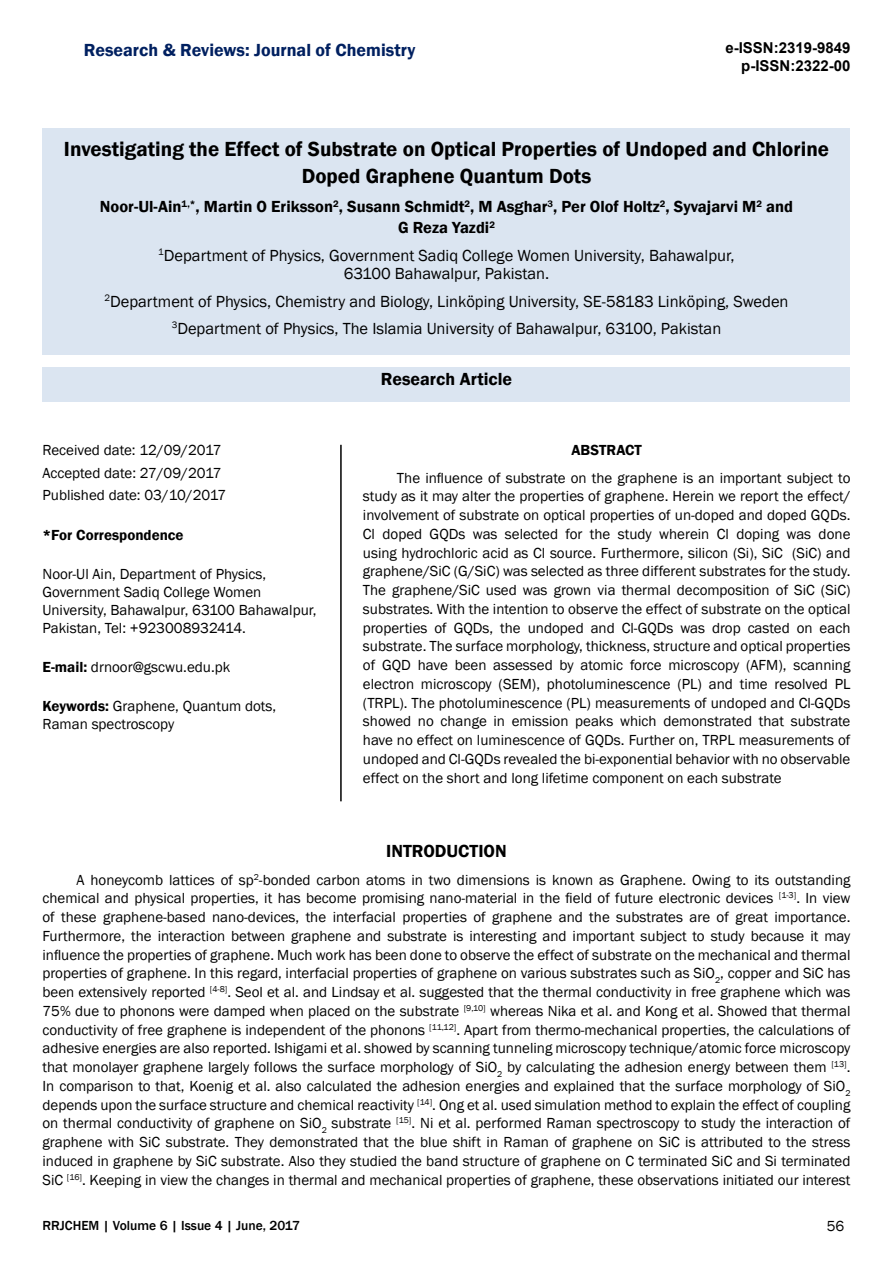
<style>
.page{position:relative;width:893px;height:1263px;background:#fff}
.page>*{position:absolute;margin:0;border:0;box-sizing:border-box;transform-origin:0 0}
.t1{font:600 21px/27px "Franklin Gothic";color:#000;text-align:center}
.t2{font:600 18px "Franklin Gothic";color:#002060}
.t3{font:600 18px "Franklin Gothic";color:#000}
.t4{font:16.5px/18.8px "Franklin Gothic";color:#000;text-align:center}
.t5{font:600 16.5px/21px "Franklin Gothic";color:#000;text-align:center}
.t6{font:15px/18.8px "Franklin Gothic";color:#000}
.t7{font:700 15px/18px "Arial";color:#000;text-align:right}
.t8{font:600 15px "Franklin Gothic";color:#000}
.t9{font:500 13.5px "Franklin Gothic";color:#000}
.s1{font-weight:600}
</style>
<div class="page">
<div style="left:43px;top:128px;width:807px;height:227px;background:#dbe5f1"></div>
<div style="left:43px;top:368px;width:807px;height:34px;background:#dbe5f1"></div>
<hr style="left:340px;top:445px;width:2px;height:356px;background:#000">
<p class="t2" style="left:84px;top:38px;width:333px">Research &amp; Reviews: Journal of Chemistry</p>
<p class="t7" style="left:725px;top:40px;width:127px">e-ISSN:2319-9849 p-ISSN:2322-00</p>
<h1 class="t1" style="left:64px;top:135px;width:767px">Investigating the Effect of Substrate on Optical Properties of Undoped and Chlorine<br>Doped Graphene Quantum Dots</h1>
<p class="t5" style="left:100px;top:196px;width:695px">Noor-Ul-Ain<sup>1,*</sup>, Martin O Eriksson<sup>2</sup>, Susann Schmidt<sup>2</sup>, M Asghar<sup>3</sup>, Per Olof Holtz<sup>2</sup>, Syvajarvi M<sup>2</sup> and<br>G Reza Yazdi<sup>2</sup></p>
<p class="t4" style="left:158px;top:246px;width:578px"><sup>1</sup>Department of Physics, Government Sadiq College Women University, Bahawalpur,<br>63100 Bahawalpur, Pakistan.</p>
<p class="t4" style="left:104px;top:288px;width:686px;line-height:27.3px"><sup>2</sup>Department of Physics, Chemistry and Biology, Linköping University, SE-58183 Linköping, Sweden<br><sup>3</sup>Department of Physics, The Islamia University of Bahawalpur, 63100, Pakistan</p>
<p class="t3" style="left:381px;top:367px;width:133px">Research Article</p>
<p class="t6" style="left:43px;top:439px;width:185px;line-height:22.5px">Received date: 12/09/2017<br>Accepted date: 27/09/2017<br>Published date: 03/10/2017</p>
<p class="t8" style="left:43px;top:525px;width:143px">*For Correspondence</p>
<p class="t6" style="left:43px;top:565px;width:276px;line-height:18px">Noor-Ul Ain, Department of Physics, Government Sadiq College Women University, Bahawalpur, 63100 Bahawalpur, Pakistan, Tel: +923008932414.</p>
<p class="t6" style="left:43px;top:658px;width:189px"><span class="s1">E-mail:</span> drnoor@gscwu.edu.pk</p>
<p class="t6" style="left:43px;top:698px;width:235px;line-height:18px"><span class="s1">Keywords:</span> Graphene, Quantum dots,<br>Raman spectroscopy</p>
<p class="t8" style="left:571px;top:441px;width:72px">ABSTRACT</p>
<p class="t6" style="left:363px;top:468px;width:489px;text-align:justify;text-indent:34px">The influence of substrate on the graphene is an important subject to study as it may alter the properties of graphene. Herein we report the effect/ involvement of substrate on optical properties of un-doped and doped GQDs.<br>Cl doped GQDs was selected for the study wherein Cl doping was done using hydrochloric acid as Cl source. Furthermore, silicon (Si), SiC (SiC) and graphene/SiC (G/SiC) was selected as three different substrates for the study.<br>The graphene/SiC used was grown via thermal decomposition of SiC (SiC) substrates. With the intention to observe the effect of substrate on the optical properties of GQDs, the undoped and Cl-GQDs was drop casted on each substrate. The surface morphology, thickness, structure and optical properties of GQD have been assessed by atomic force microscopy (AFM), scanning electron microscopy (SEM), photoluminescence (PL) and time resolved PL (TRPL). The photoluminescence (PL) measurements of undoped and Cl-GQDs showed no change in emission peaks which demonstrated that substrate have no effect on luminescence of GQDs. Further on, TRPL measurements of undoped and Cl-GQDs revealed the bi-exponential behavior with no observable effect on the short and long lifetime component on each substrate</p>
<p class="t3" style="left:386px;top:840px;width:122px">INTRODUCTION</p>
<p class="t6" style="left:43px;top:870px;width:809px;text-align:justify;text-indent:34px">A honeycomb lattices of sp<sup>2</sup>-bonded carbon atoms in two dimensions is known as Graphene. Owing to its outstanding chemical and physical properties, it has become promising nano-material in the field of future electronic devices <sup>[1-3]</sup>. In view of these graphene-based nano-devices, the interfacial properties of graphene and the substrates are of great importance.<br>Furthermore, the interaction between graphene and substrate is interesting and important subject to study because it may influence the properties of graphene. Much work has been done to observe the effect of substrate on the mechanical and thermal properties of graphene. In this regard, interfacial properties of graphene on various substrates such as SiO<sub>2</sub>, copper and SiC has been extensively reported <sup>[4-8]</sup>. Seol et al. and Lindsay et al. suggested that the thermal conductivity in free graphene which was 75% due to phonons were damped when placed on the substrate <sup>[9,10]</sup> whereas Nika et al. and Kong et al. Showed that thermal conductivity of free graphene is independent of the phonons <sup>[11,12]</sup>. Apart from thermo-mechanical properties, the calculations of adhesive energies are also reported. Ishigami et al. showed by scanning tunneling microscopy technique/atomic force microscopy that monolayer graphene largely follows the surface morphology of SiO<sub>2</sub> by calculating the adhesion energy between them <sup>[13]</sup>.<br>In comparison to that, Koenig et al. also calculated the adhesion energies and explained that the surface morphology of SiO<sub>2 </sub>depends upon the surface structure and chemical reactivity <sup>[14]</sup>. Ong et al. used simulation method to explain the effect of coupling on thermal conductivity of graphene on SiO<sub>2</sub> substrate <sup>[15]</sup>. Ni et al. performed Raman spectroscopy to study the interaction of graphene with SiC substrate. They demonstrated that the blue shift in Raman of graphene on SiC is attributed to the stress induced in graphene by SiC substrate. Also they studied the band structure of graphene on C terminated SiC and Si terminated SiC <sup>[16]</sup>. Keeping in view the changes in thermal and mechanical properties of graphene, these observations initiated our interest</p>
<p class="t9" style="left:43px;top:1217px;width:259px">RRJCHEM | Volume 6 | Issue 4 | June, 2017</p>
<p class="t6" style="left:827px;top:1217px;width:19px">56</p>
</div>
